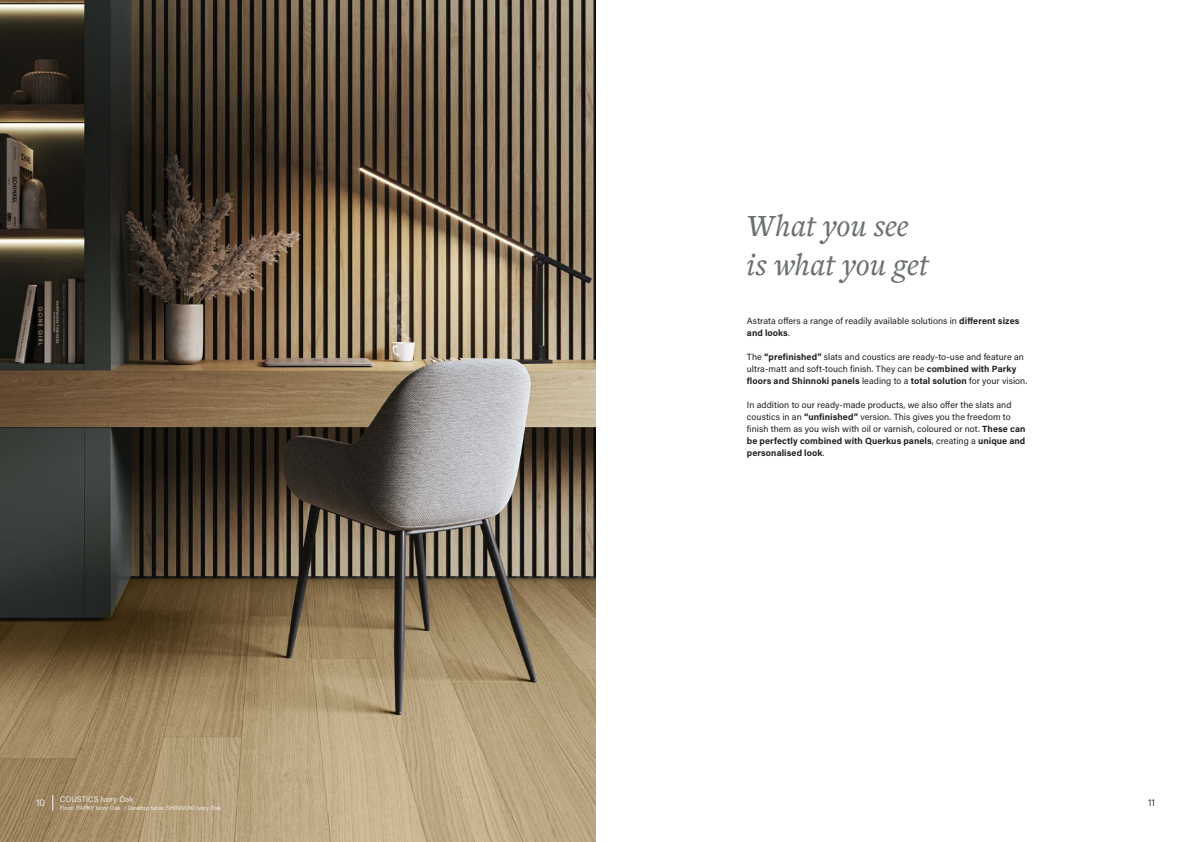
<style>
.page{position:relative;width:1191px;height:842px;background:#fff}
.page>*{position:absolute;margin:0;border:0;box-sizing:border-box;transform-origin:0 0}
.t1{font:italic 500 32px/38.4px "Freight Text Pro";letter-spacing:-.005em;color:#6b716f}
.t2{font:300 10px "Acumin Pro";color:#fff}
.t3{font:300 10px "Acumin Pro";color:#231f20}
.t4{font:9px/12px "Acumin Pro";letter-spacing:.005em;color:#231f20}
.t5{font:300 8px "Acumin Pro";color:#fff}
.t6{font:300 6px "Acumin Pro";color:#fff}
.s1{font-weight:700}
</style>
<div class="page">
<img style="left:0;top:0;width:595px;height:842px">
<svg style="left:53px;top:795px;width:1px;height:15px"></svg>
<h1 class="t1" style="left:747px;top:206px;width:183px">What you see is what you get</h1>
<p class="t4" style="left:747px;top:314px;width:274px">Astrata offers a range of readily available solutions in <span class="s1">different sizes and looks</span>.</p>
<p class="t4" style="left:747px;top:350px;width:282px">The <span class="s1">“prefinished”</span> slats and coustics are ready-to-use and feature an ultra-matt and soft-touch finish. They can be <span class="s1">combined with Parky floors and Shinnoki panels</span> leading to a <span class="s1">total solution</span> for your vision.</p>
<p class="t4" style="left:747px;top:398px;width:280px">In addition to our ready-made products, we also offer the slats and coustics in an <span class="s1">“unfinished”</span> version. This gives you the freedom to finish them as you wish with oil or varnish, coloured or not. <span class="s1">These can be perfectly combined with Querkus panels</span>, creating a <span class="s1">unique and personalised look</span>.</p>
<p class="t5" style="left:60px;top:793px;width:75px">COUSTICS Ivory Oak</p>
<p class="t6" style="left:60px;top:803px;width:163px">Floor: PARKY Ivory Oak / Desktop table: SHINNOKI Ivory Oak</p>
<p class="t2" style="left:36px;top:796px;width:11px">10</p>
<p class="t3" style="left:1148px;top:796px;width:8px">11</p>
</div>
